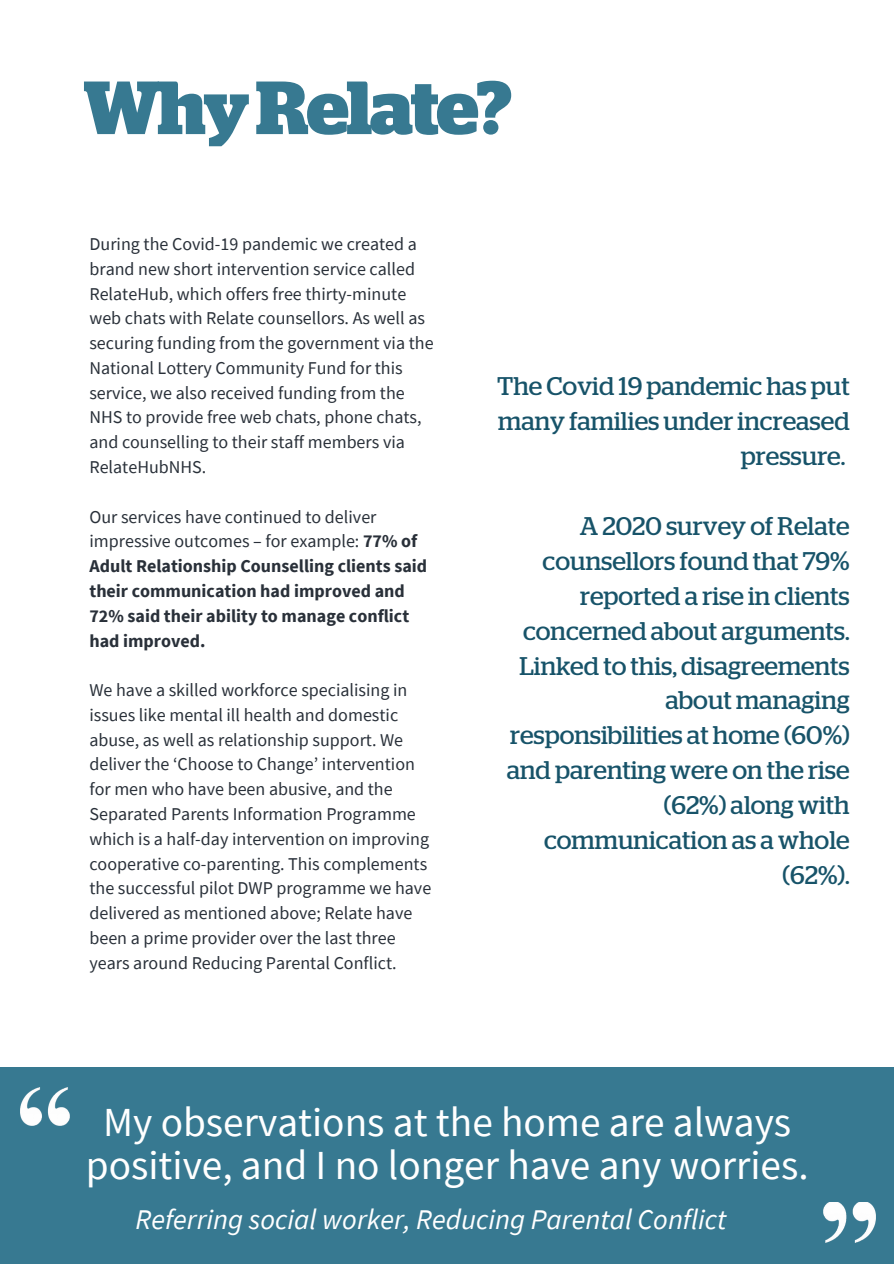
<style>
.page{position:relative;width:894px;height:1264px;background:#fff}
.page>*{position:absolute;margin:0;border:0;box-sizing:border-box;transform-origin:0 0}
.t1{font:700 75px "Stag";letter-spacing:-.03em;color:#377991}
.t2{font:41.25px/42.8px "Source Sans Pro";color:#fff;text-align:center}
.t3{font:italic 28.5px "Source Sans Pro";color:#fff}
.t4{font:25.5px/35px "Stag";color:#175369;text-align:right}
.t5{font:18px/24.8px "Source Sans Pro";color:#293039}
.t6{font:700 18px/24.8px "Source Sans Pro";color:#293039}
.s1{font-weight:400}
</style>
<div class="page">
<div style="left:0;top:1067px;width:893px;height:196px;background:#377991"></div>
<img style="left:20px;top:1087px;width:50px;height:38px">
<img style="left:823px;top:1202px;width:52px;height:40px">
<p class="t1" style="left:83px;top:74px;width:430px">WhyRelate?</p>
<p class="t5" style="left:89px;top:231px;width:345px">During the Covid-19 pandemic we created a brand new short intervention service called RelateHub, which offers free thirty-minute web chats with Relate counsellors. As well as securing funding from the government via the National Lottery Community Fund for this service, we also received funding from the NHS to provide free web chats, phone chats, and counselling to their staff members via RelateHubNHS.</p>
<p class="t6" style="left:89px;top:504px;width:339px"><span class="s1">Our services have continued to deliver impressive outcomes – for example:</span> 77% of Adult Relationship Counselling clients said their communication had improved and 72% said their ability to manage conflict had improved.</p>
<p class="t5" style="left:89px;top:677px;width:343px">We have a skilled workforce specialising in issues like mental ill health and domestic abuse, as well as relationship support. We deliver the ‘Choose to Change’ intervention for men who have been abusive, and the Separated Parents Information Programme which is a half-day intervention on improving cooperative co-parenting. This complements the successful pilot DWP programme we have delivered as mentioned above; Relate have been a prime provider over the last three years around Reducing Parental Conflict.</p>
<p class="t4" style="left:497px;top:370px;width:354px">The Covid 19 pandemic has put many families under increased pressure.</p>
<p class="t4" style="left:506px;top:509px;width:344px">A 2020 survey of Relate counsellors found that 79% reported a rise in clients concerned about arguments.<br>Linked to this, disagreements about managing responsibilities at home (60%) and parenting were on the rise (62%) along with communication as a whole (62%).</p>
<p class="t2" style="left:86px;top:1100px;width:724px">My observations at the home are always positive, and I no longer have any worries.</p>
<p class="t3" style="left:136px;top:1200px;width:592px">Referring social worker, Reducing Parental Conflict</p>
</div>
